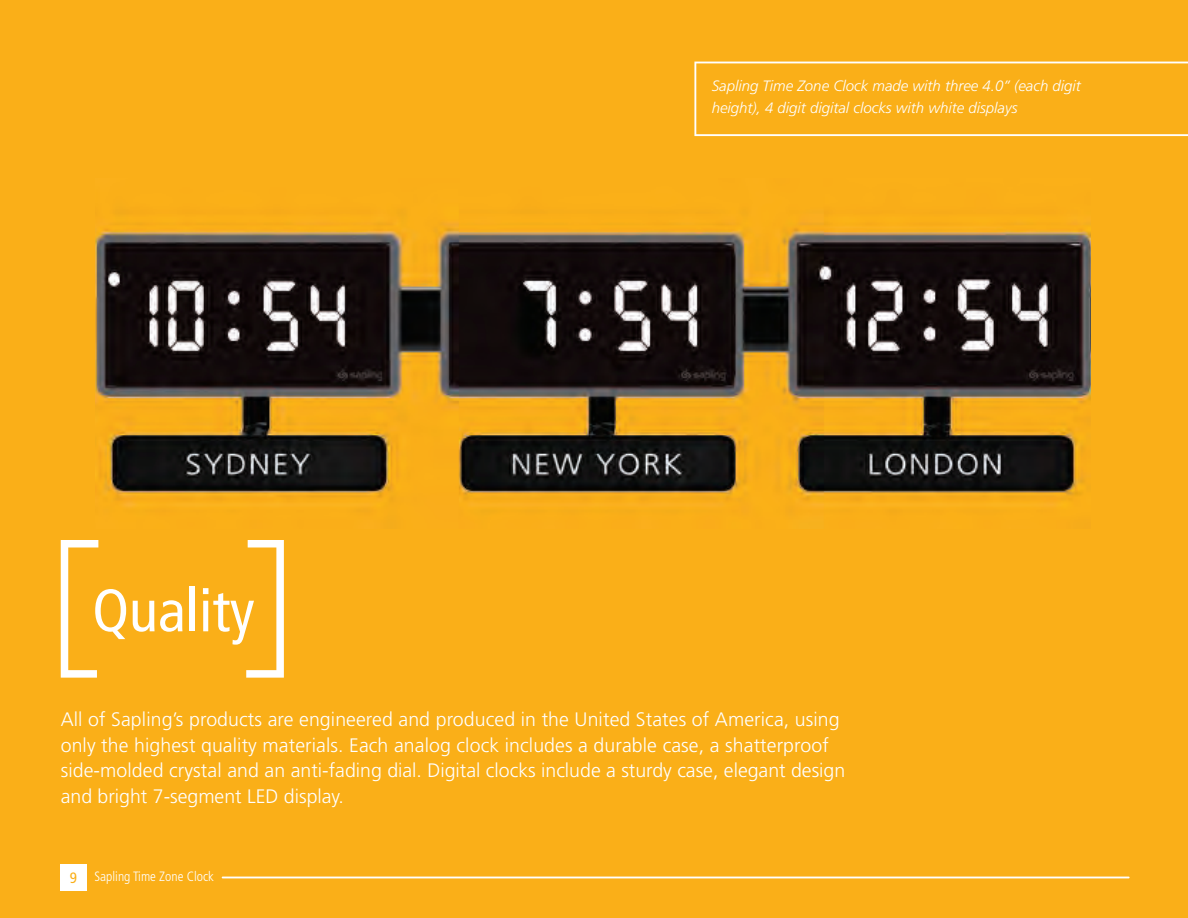
<style>
.page{position:relative;width:1188px;height:918px;background:#faaf18}
.page>*{position:absolute;margin:0;border:0;box-sizing:border-box;transform-origin:0 0}
.t1{font:condensed 60px "Frutiger LT Std";color:#fff}
.t2{font:300 19.5px/25.5px "Frutiger LT Std";letter-spacing:.005em;color:#fff}
.t3{font:italic 300 15px/22.5px "Frutiger LT Std";color:#fff}
.t4{font:300 condensed 13.5px "Frutiger LT Std";color:#fff}
.s1{font-weight:400;font-size:15px;color:#faaf18}
</style>
<div class="page">
<img style="left:95px;top:221px;width:996px;height:286px">
<div style="left:60px;top:864px;width:27px;height:27px;background:#fff"></div>
<hr style="left:222px;top:877px;width:908px;height:1px;background:#fff">
<svg style="left:61px;top:540px;width:37px;height:138px"></svg>
<svg style="left:246px;top:540px;width:38px;height:138px"></svg>
<svg style="left:694px;top:62px;width:494px;height:74px"></svg>
<h1 class="t1" style="left:92px;top:576px;width:164px">Quality</h1>
<p class="t3" style="left:712px;top:75px;width:371px">Sapling Time Zone Clock made with three 4.0” (each digit height), 4 digit digital clocks with white displays</p>
<p class="t2" style="left:61px;top:707px;width:786px">All of Sapling’s products are engineered and produced in the United States of America, using only the highest quality materials. Each analog clock includes a durable case, a shatterproof side-molded crystal and an anti-fading dial. Digital clocks include a sturdy case, elegant design and bright 7-segment LED display.</p>
<p class="t4" style="left:70px;top:869px;width:145px"><span class="s1">9</span> Sapling Time Zone Clock</p>
</div>
